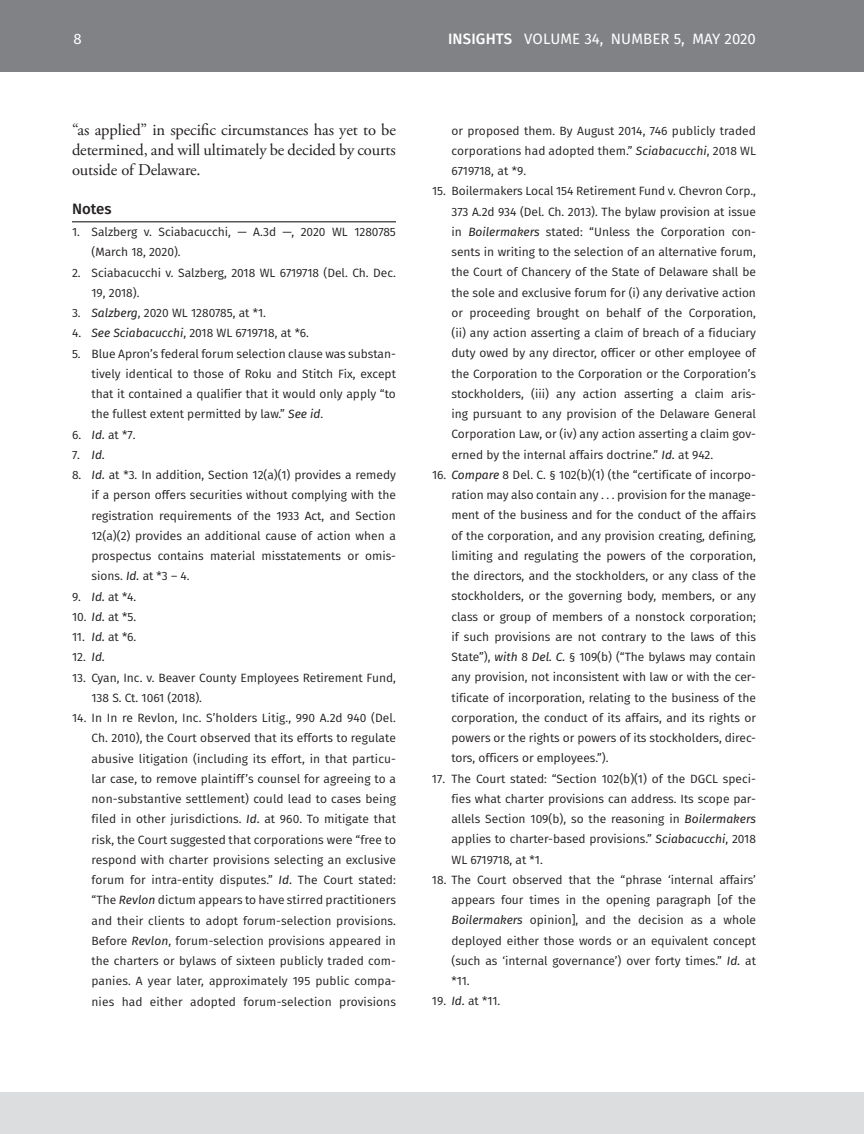
<style>
.page{position:relative;width:864px;height:1134px;background:#fff}
.page>*{position:absolute;margin:0;border:0;box-sizing:border-box;transform-origin:0 0}
.t1{font:16.5px/20.2px "Adobe Garamond Pro";letter-spacing:-.005em;color:#231f20;text-align:justify}
.t2{font:15px "Fira Sans";letter-spacing:.01em;color:#fff}
.t3{font:500 15px "Fira Sans";color:#231f20}
.t4{font:12px/20.2px "Fira Sans";color:#231f20;text-align:justify}
.t5{font:italic 12px "Fira Sans";color:#231f20}
.s1{font-weight:500}
.s2{font-style:italic}
.s3{font-style:normal}
</style>
<div class="page">
<div style="left:0;top:0;width:864px;height:72px;background:#808285"></div>
<div style="left:0;top:1092px;width:864px;height:42px;background:#dcdddf"></div>
<hr style="left:72px;top:221px;width:324px;height:1px;background:#231f20">
<p class="t2" style="left:74px;top:27px;width:10px">8</p>
<p class="t2" style="left:448px;top:27px;width:309px"><span class="s1">INSIGHTS</span> VOLUME 34, NUMBER 5, MAY 2020</p>
<h1 class="t1" style="left:72px;top:120px;width:325px">“as applied” in specific circumstances has yet to be determined, and will ultimately be decided by courts outside of Delaware.</h1>
<p class="t3" style="left:72px;top:196px;width:41px">Notes</p>
<p class="t4" style="left:92px;top:222px;width:306px;text-indent:-20px">1. Salzberg v. Sciabacucchi, — A.3d —, 2020 WL 1280785 (March 18, 2020).</p>
<p class="t4" style="left:92px;top:262px;width:306px;text-indent:-20px">2. Sciabacucchi v. Salzberg, 2018 WL 6719718 (Del. Ch. Dec.<br>19, 2018).</p>
<p class="t4" style="left:72px;top:303px;width:195px">3. <span class="s2">Salzberg</span>, 2020 WL 1280785, at *1.</p>
<p class="t4" style="left:72px;top:323px;width:239px">4. <span class="s2">See Sciabacucchi</span>, 2018 WL 6719718, at *6.</p>
<p class="t4" style="left:92px;top:343px;width:306px;text-indent:-20px">5. Blue Apron’s federal forum selection clause was substan&shy;tively identical to those of Roku and Stitch Fix, except that it contained a qualifier that it would only apply “to the fullest extent permitted by law.” <span class="s2">See id</span>.</p>
<p class="t4" style="left:72px;top:424px;width:65px">6. <span class="s2">Id.</span> at *7.</p>
<p class="t5" style="left:72px;top:446px;width:34px"><span class="s3">7.</span> Id.</p>
<p class="t4" style="left:92px;top:465px;width:306px;text-indent:-20px">8. <span class="s2">Id.</span> at *3. In addition, Section 12(a)(1) provides a remedy if a person offers securities without complying with the registration requirements of the 1933 Act, and Section 12(a)(2) provides an additional cause of action when a prospectus contains material misstatements or omis&shy;sions. <span class="s2">Id.</span> at *3 – 4.</p>
<p class="t4" style="left:72px;top:586px;width:66px">9. <span class="s2">Id.</span> at *4.</p>
<p class="t4" style="left:72px;top:606px;width:66px">10. <span class="s2">Id.</span> at *5.</p>
<p class="t4" style="left:72px;top:627px;width:66px">11. <span class="s2">Id.</span> at *6.</p>
<p class="t4" style="left:72px;top:647px;width:34px">12. <span class="s2">Id.</span></p>
<p class="t4" style="left:92px;top:667px;width:306px;text-indent:-20px">13. Cyan, Inc. v. Beaver County Employees Retirement Fund,<br>138 S. Ct. 1061 (2018).</p>
<p class="t4" style="left:91px;top:708px;width:306px;text-indent:-19px">14. In In re Revlon, Inc. S’holders Litig., 990 A.2d 940 (Del.<br>Ch. 2010), the Court observed that its efforts to regulate abusive litigation (including its effort, in that particu&shy;lar case, to remove plaintiff’s counsel for agreeing to a non-substantive settlement) could lead to cases being filed in other jurisdictions. <span class="s2">Id.</span> at 960. To mitigate that risk, the Court suggested that corporations were “free to respond with charter provisions selecting an exclusive forum for intra-entity disputes.” <span class="s2">Id.</span> The Court stated: “The <span class="s2">Revlon</span> dictum appears to have stirred practitioners and their clients to adopt forum-selection provisions.<br>Before <span class="s2">Revlon</span>, forum-selection provisions appeared in the charters or bylaws of sixteen publicly traded com&shy;panies. A year later, approximately 195 public compa&shy;nies had either adopted forum-selection provisions</p>
<p class="t4" style="left:452px;top:120px;width:306px">or proposed them. By August 2014, 746 publicly traded corporations had adopted them.” <span class="s2">Sciabacucchi</span>, 2018 WL 6719718, at *9.</p>
<p class="t4" style="left:452px;top:181px;width:306px;text-indent:-20px">15. Boilermakers Local 154 Retirement Fund v. Chevron Corp., 373 A.2d 934 (Del. Ch. 2013). The bylaw provision at issue in <span class="s2">Boilermakers</span> stated: “Unless the Corporation con&shy;sents in writing to the selection of an alternative forum, the Court of Chancery of the State of Delaware shall be the sole and exclusive forum for (i) any derivative action or proceeding brought on behalf of the Corporation, (ii) any action asserting a claim of breach of a fiduciary duty owed by any director, officer or other employee of the Corporation to the Corporation or the Corporation’s stockholders, (iii) any action asserting a claim aris&shy;ing pursuant to any provision of the Delaware General Corporation Law, or (iv) any action asserting a claim gov&shy;erned by the internal affairs doctrine.” <span class="s2">Id.</span> at 942.</p>
<p class="t4" style="left:451px;top:464px;width:306px;text-indent:-19px">16. <span class="s2">Compare</span> 8 Del. C. § 102(b)(1) (the “certificate of incorpo&shy;ration may also contain any . . . provision for the manage&shy;ment of the business and for the conduct of the affairs of the corporation, and any provision creating, defining, limiting and regulating the powers of the corporation, the directors, and the stockholders, or any class of the stockholders, or the governing body, members, or any class or group of members of a nonstock corporation; if such provisions are not contrary to the laws of this State”), <span class="s2">with</span> 8 <span class="s2">Del. C.</span> § 109(b) (“The bylaws may contain any provision, not inconsistent with law or with the cer&shy;tificate of incorporation, relating to the business of the corporation, the conduct of its affairs, and its rights or powers or the rights or powers of its stockholders, direc&shy;tors, officers or employees.”).</p>
<p class="t4" style="left:451px;top:768px;width:306px;text-indent:-20px">17. The Court stated: “Section 102(b)(1) of the DGCL speci&shy;fies what charter provisions can address. Its scope par&shy;allels Section 109(b), so the reasoning in <span class="s2">Boilermakers </span>applies to charter-based provisions.” <span class="s2">Sciabacucchi</span>, 2018<br>WL 6719718, at *1.</p>
<p class="t4" style="left:451px;top:869px;width:306px;text-indent:-20px">18. The Court observed that the “phrase ‘internal affairs’ appears four times in the opening paragraph [of the <span class="s2">Boilermakers</span> opinion], and the decision as a whole deployed either those words or an equivalent concept (such as ‘internal governance’) over forty times.” <span class="s2">Id.</span> at *11.</p>
<p class="t4" style="left:432px;top:991px;width:70px">19. <span class="s2">Id.</span> at *11.</p>
</div>
